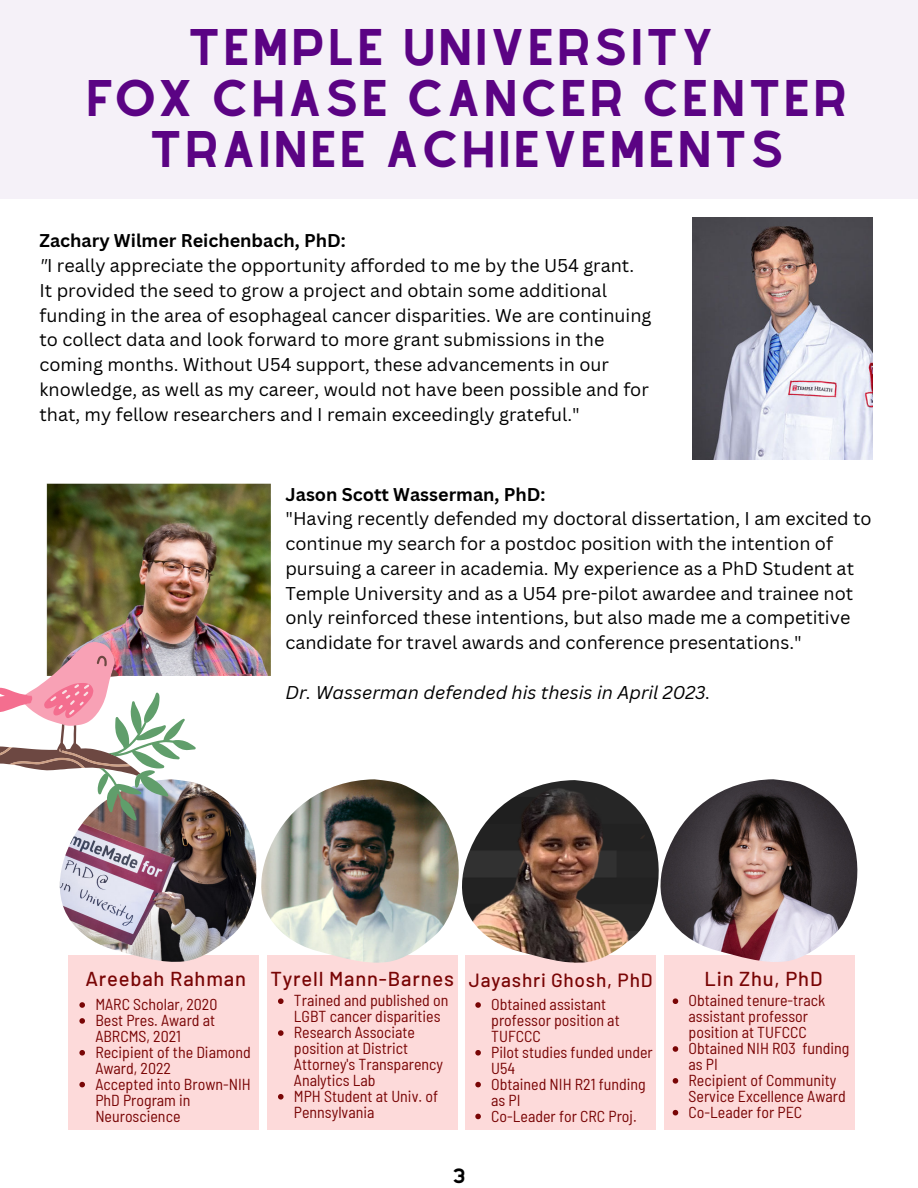
<style>
.page{position:relative;width:918px;height:1188px;background:#fff}
.page>*{position:absolute;margin:0;border:0;box-sizing:border-box;transform-origin:0 0}
.t1{font:45px/50.7px "Alyssum Sans";letter-spacing:.05em;color:#5b0384;text-align:center}
.t2{font:500 20.1px "Barlow";letter-spacing:.04em;color:#790505}
.t3{font:500 19.05px "Barlow";letter-spacing:.04em;color:#790505}
.t4{font:18px/24.8px "Canva Sans";color:#000}
.t5{font:700 18px "Canva Sans";color:#000}
.t6{font:italic 18px "Canva Sans";color:#000}
.t7{font:18px "Alyssum Sans";color:#000}
.t8{font:semi-condensed 15.9px/15.9px "Barlow";color:#790505}
.s1{font-style:italic}
</style>
<div class="page">
<div style="left:68px;top:955px;width:191px;height:175px;background:#fddada"></div>
<div style="left:267px;top:955px;width:190px;height:175px;background:#fddada"></div>
<div style="left:465px;top:955px;width:191px;height:175px;background:#fddada"></div>
<div style="left:664px;top:955px;width:190px;height:175px;background:#fddada"></div>
<img style="left:59px;top:783px;width:198px;height:179px">
<img style="left:462px;top:779px;width:395px;height:186px">
<img style="left:261px;top:779px;width:198px;height:186px">
<div style="left:0;top:0;width:918px;height:199px;background:#f5f1f8"></div>
<img style="left:692px;top:217px;width:180px;height:242px">
<img style="left:47px;top:483px;width:224px;height:193px">
<img style="left:0;top:642px;width:196px;height:179px">
<svg style="left:79px;top:1002px;width:6px;height:6px"></svg>
<svg style="left:79px;top:1018px;width:6px;height:6px"></svg>
<svg style="left:79px;top:1050px;width:6px;height:6px"></svg>
<svg style="left:79px;top:1082px;width:6px;height:5px"></svg>
<svg style="left:278px;top:998px;width:6px;height:6px"></svg>
<svg style="left:278px;top:1030px;width:6px;height:6px"></svg>
<svg style="left:278px;top:1094px;width:6px;height:6px"></svg>
<svg style="left:475px;top:1002px;width:6px;height:6px"></svg>
<svg style="left:475px;top:1050px;width:6px;height:6px"></svg>
<svg style="left:475px;top:1082px;width:6px;height:5px"></svg>
<svg style="left:475px;top:1114px;width:6px;height:5px"></svg>
<svg style="left:673px;top:998px;width:5px;height:6px"></svg>
<svg style="left:673px;top:1046px;width:5px;height:6px"></svg>
<svg style="left:673px;top:1078px;width:5px;height:6px"></svg>
<svg style="left:673px;top:1110px;width:5px;height:5px"></svg>
<p class="t1" style="left:188px;top:22px;width:528px">TEMPLE UNIVERSITY</p>
<p class="t1" style="left:86px;top:73px;width:763px">FOX CHASE CANCER CENTER<br>TRAINEE ACHIEVEMENTS</p>
<p class="t5" style="left:40px;top:228px;width:308px">Zachary Wilmer Reichenbach, PhD:</p>
<p class="t4" style="left:40px;top:253px;width:596px"><span class="s1">"</span>I really appreciate the opportunity afforded to me by the U54 grant.</p>
<p class="t4" style="left:40px;top:277px;width:569px">It provided the seed to grow a project and obtain some additional</p>
<p class="t4" style="left:40px;top:302px;width:613px">funding in the area of esophageal cancer disparities. We are continuing</p>
<p class="t4" style="left:40px;top:327px;width:566px">to collect data and look forward to more grant submissions in the</p>
<p class="t4" style="left:40px;top:352px;width:571px">coming months. Without U54 support, these advancements in our</p>
<p class="t4" style="left:40px;top:376px;width:611px">knowledge, as well as my career, would not have been possible and for</p>
<p class="t4" style="left:40px;top:401px;width:542px">that, my fellow researchers and I remain exceedingly grateful."</p>
<p class="t5" style="left:285px;top:481px;width:262px">Jason Scott Wasserman, PhD:</p>
<p class="t4" style="left:285px;top:506px;width:588px">"Having recently defended my doctoral dissertation, I am excited to continue my search for a postdoc position with the intention of pursuing a career in academia. My experience as a PhD Student at Temple University and as a U54 pre-pilot awardee and trainee not only reinforced these intentions, but also made me a competitive candidate for travel awards and conference presentations."</p>
<p class="t6" style="left:285px;top:679px;width:427px">Dr. Wasserman defended his thesis in April 2023.</p>
<p class="t2" style="left:85px;top:966px;width:162px">Areebah Rahman</p>
<p class="t2" style="left:270px;top:966px;width:185px">Tyrell Mann-Barnes</p>
<p class="t8" style="left:95px;top:996px;width:124px">MARC Scholar, 2020</p>
<p class="t8" style="left:95px;top:1012px;width:121px">Best Pres. Award at<br>ABRCMS, 2021</p>
<p class="t8" style="left:95px;top:1044px;width:157px">Recipient of the Diamond<br>Award, 2022</p>
<p class="t8" style="left:95px;top:1075px;width:157px">Accepted into Brown-NIH<br>PhD Program in<br>Neuroscience</p>
<p class="t8" style="left:294px;top:992px;width:156px">Trained and published on<br>LGBT cancer disparities</p>
<p class="t8" style="left:294px;top:1024px;width:151px">Research Associate position at District<br>Attorney's Transparency<br>Analytics Lab</p>
<p class="t8" style="left:294px;top:1088px;width:146px">MPH Student at Univ. of<br>Pennsylvania</p>
<p class="t3" style="left:469px;top:968px;width:185px">Jayashri Ghosh, PhD</p>
<p class="t2" style="left:705px;top:966px;width:119px">Lin Zhu, PhD</p>
<p class="t8" style="left:491px;top:996px;width:130px">Obtained assistant professor position at<br>TUFCCC</p>
<p class="t8" style="left:491px;top:1044px;width:163px">Pilot studies funded under<br>U54</p>
<p class="t8" style="left:491px;top:1075px;width:156px">Obtained NIH R21 funding as PI</p>
<p class="t8" style="left:491px;top:1107px;width:147px">Co-Leader for CRC Proj.</p>
<p class="t8" style="left:689px;top:992px;width:138px">Obtained tenure-track assistant professor position at TUFCCC</p>
<p class="t8" style="left:689px;top:1040px;width:162px">Obtained NIH R03 funding as PI</p>
<p class="t8" style="left:689px;top:1072px;width:159px">Recipient of Community<br>Service Excellence Award</p>
<p class="t8" style="left:689px;top:1104px;width:115px">Co-Leader for PEC</p>
<p class="t7" style="left:453px;top:1165px;width:14px">3</p>
</div>
